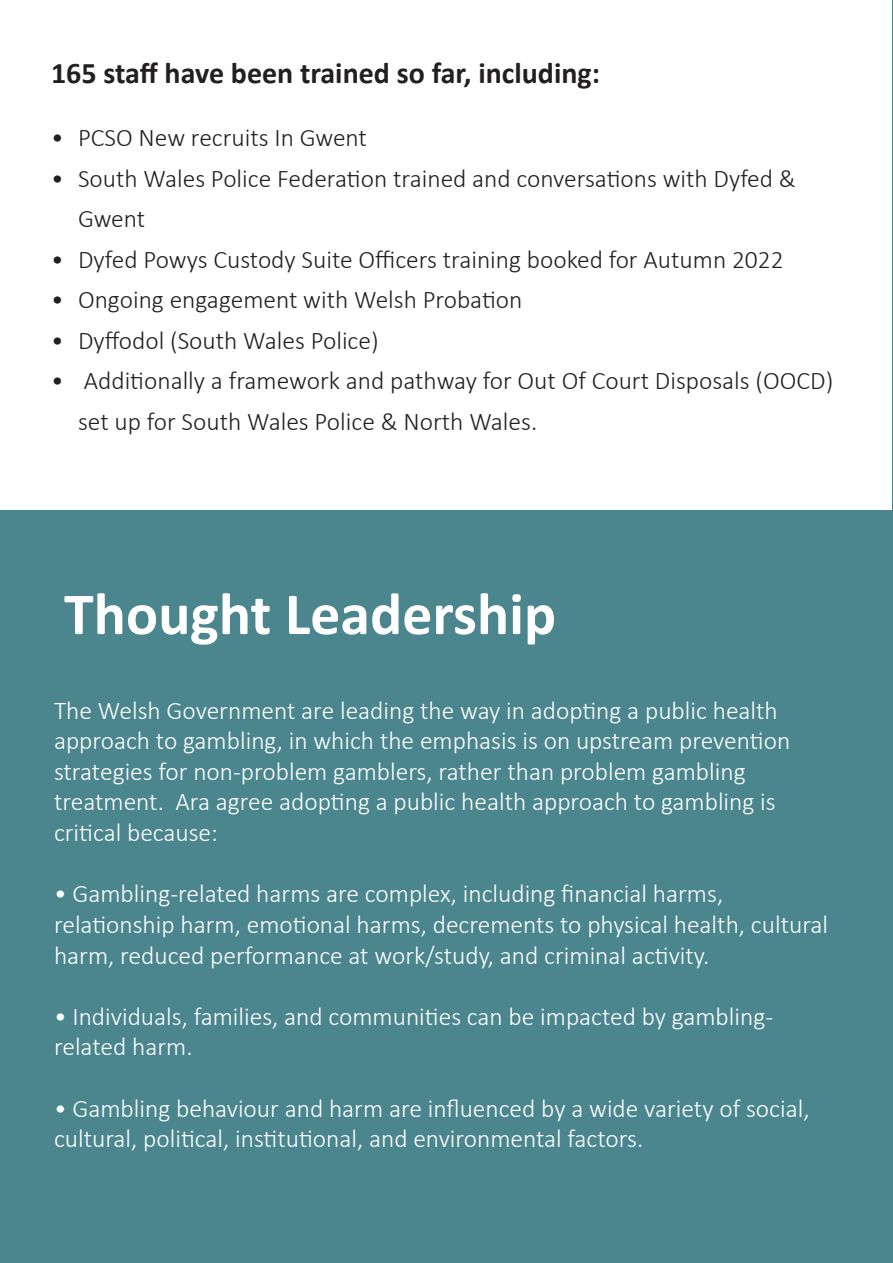
<style>
.page{position:relative;width:893px;height:1263px;background:#fff}
.page>*{position:absolute;margin:0;border:0;box-sizing:border-box;transform-origin:0 0}
.t1{font:700 60px "Calibri";color:#fff}
.t2{font:700 30px "Calibri";color:#231f20}
.t3{font:300 25.5px/30.6px "Calibri";color:#fff}
.t4{font:300 25.5px/40.5px "Calibri";color:#231f20}
</style>
<div class="page">
<div style="left:0;top:510px;width:893px;height:753px;background:#4b868e"></div>
<hr style="left:892px;top:0;width:1px;height:1263px;background:#4b868e">
<p class="t2" style="left:51px;top:52px;width:551px">165 staff have been trained so far, including:</p>
<p class="t4" style="left:51px;top:117px;width:317px">• PCSO New recruits In Gwent</p>
<p class="t4" style="left:78px;top:158px;width:719px;text-indent:-27px">• South Wales Police Federation trained and conversations with Dyfed &amp;<br>Gwent</p>
<p class="t4" style="left:51px;top:239px;width:734px">• Dyfed Powys Custody Suite Officers training booked for Autumn 2022</p>
<p class="t4" style="left:51px;top:279px;width:473px">• Ongoing engagement with Welsh Probation</p>
<p class="t4" style="left:51px;top:320px;width:329px">• Dyffodol (South Wales Police)</p>
<p class="t4" style="left:78px;top:360px;width:757px;text-indent:-27px">• Additionally a framework and pathway for Out Of Court Disposals (OOCD) set up for South Wales Police &amp; North Wales.</p>
<p class="t1" style="left:64px;top:572px;width:494px">Thought Leadership</p>
<p class="t3" style="left:54px;top:695px;width:738px">The Welsh Government are leading the way in adopting a public health approach to gambling, in which the emphasis is on upstream prevention strategies for non-problem gamblers, rather than problem gambling treatment. Ara agree adopting a public health approach to gambling is critical because:</p>
<p class="t3" style="left:54px;top:878px;width:776px">• Gambling-related harms are complex, including financial harms, relationship harm, emotional harms, decrements to physical health, cultural harm, reduced performance at work/study, and criminal activity.</p>
<p class="t3" style="left:54px;top:1001px;width:721px">• Individuals, families, and communities can be impacted by gambling&shy;related harm.</p>
<p class="t3" style="left:54px;top:1092px;width:757px">• Gambling behaviour and harm are influenced by a wide variety of social, cultural, political, institutional, and environmental factors.</p>
</div>
